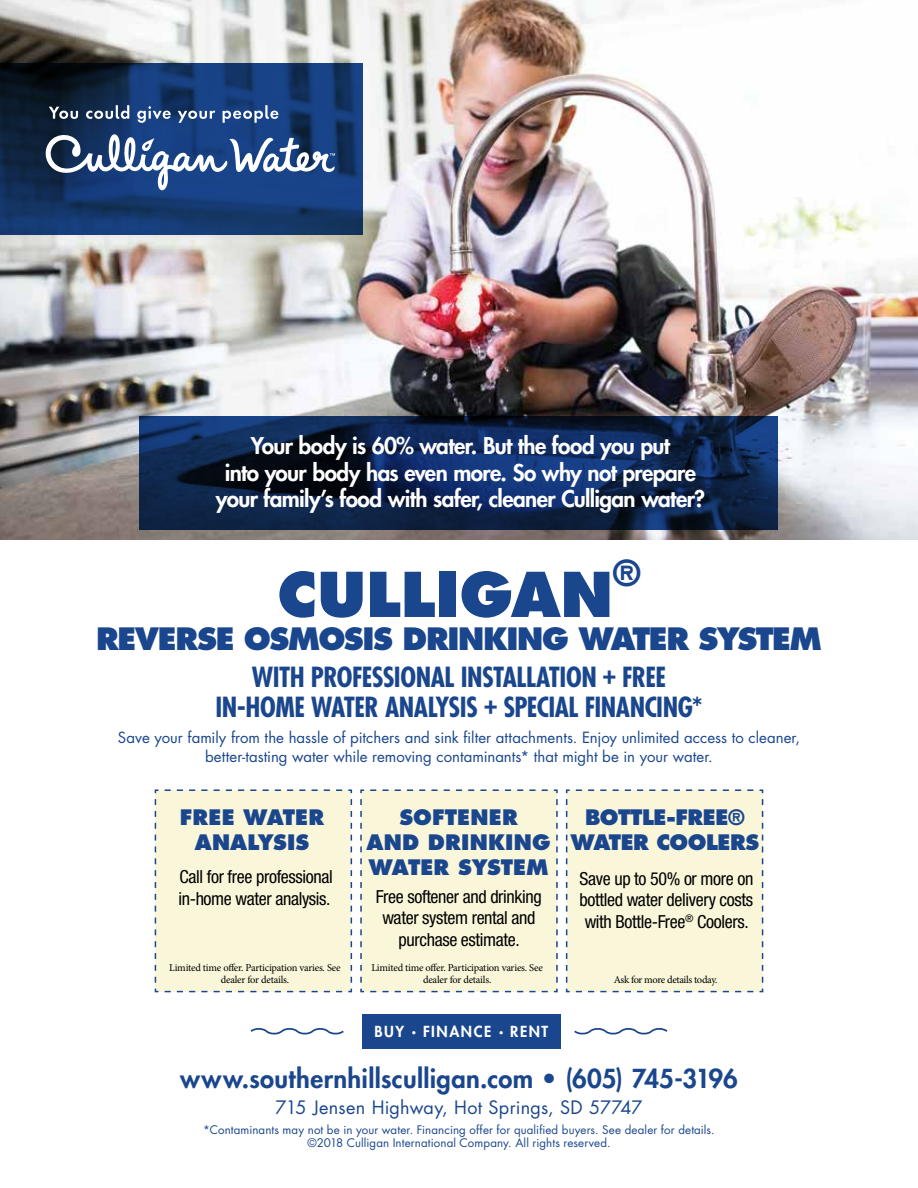
<style>
.page{position:relative;width:918px;height:1188px;background:#fff}
.page>*{position:absolute;margin:0;border:0;box-sizing:border-box;transform-origin:0 0}
.t1{font:800 60px "Futura Std";color:#1a468d}
.t2{font:800 34.95px "Futura Std";color:#1a468d}
.t3{font:800 30px "Futura Std";letter-spacing:-.045em;color:#1a468d}
.t4{font:700 condensed 27px/30px "Futura Std";letter-spacing:-.02em;color:#1a468d;text-align:center}
.t5{font:800 25.5px "Futura Std";letter-spacing:.015em;color:#1a468d}
.t6{font:800 22.5px/26.5px "Futura Std";letter-spacing:-.025em;color:#fff;text-align:center}
.t7{font:800 20.7px/24.9px "Futura Std";color:#1a468d;text-align:center}
.t8{font:800 20.7px/24.9px "Futura Std";letter-spacing:-.025em;color:#1a468d;text-align:center}
.t9{font:condensed 18px/21.6px "Helvetica Neue LT Std";letter-spacing:-.02em;color:#000}
.t10{font:18px "Futura Std";letter-spacing:.01em;color:#1a468d}
.t11{font:15px/19.5px "Futura Std";color:#1a468d;text-align:center}
.t12{font:800 14.85px "Futura Std";letter-spacing:.1em;color:#fff}
.t13{font:11.55px/13.8px "Futura Std";letter-spacing:.01em;color:#1a468d;text-align:center}
.t14{font:10.5px/12.6px "Minion Pro";letter-spacing:-.02em;color:#000;text-align:center}
.s1{font-size:8.7px}
</style>
<div class="page">
<img style="left:0;top:0;width:918px;height:540px">
<svg style="left:140px;top:416px;width:638px;height:114px"></svg>
<svg style="left:0;top:63px;width:363px;height:172px"></svg>
<svg style="left:46px;top:131px;width:289px;height:59px"></svg>
<svg style="left:49px;top:105px;width:229px;height:18px"></svg>
<div style="left:362px;top:1014px;width:199px;height:34px;background:#1a468d"></div>
<svg style="left:250px;top:1028px;width:94px;height:7px"></svg>
<svg style="left:574px;top:1028px;width:94px;height:7px"></svg>
<div style="left:154px;top:789px;width:199px;height:204px;background:#faf6da"></div>
<div style="left:565px;top:789px;width:199px;height:204px;background:#faf6da"></div>
<div style="left:360px;top:789px;width:198px;height:204px;background:#faf6da"></div>
<p class="t6" style="left:216px;top:433px;width:490px">Your body is 60% water. But the food you put<br>into your body has even more. So why not prepare your family’s food with safer, cleaner Culligan water?</p>
<h1 class="t1" style="left:277px;top:556px;width:337px">CULLIGAN</h1>
<h2 class="t2" style="left:613px;top:551px;width:29px">®</h2>
<h3 class="t3" style="left:96px;top:620px;width:727px">REVERSE OSMOSIS DRINKING WATER SYSTEM</h3>
<h3 class="t4" style="left:216px;top:662px;width:488px">WITH PROFESSIONAL INSTALLATION + FREE<br>IN-HOME WATER ANALYSIS + SPECIAL FINANCING*</h3>
<p class="t11" style="left:118px;top:728px;width:684px">Save your family from the hassle of pitchers and sink filter attachments. Enjoy unlimited access to cleaner, better-tasting water while removing contaminants* that might be in your water.</p>
<p class="t7" style="left:180px;top:805px;width:146px">FREE WATER<br>ANALYSIS</p>
<p class="t9" style="left:178px;top:866px;width:156px">Call for free professional in-home water analysis.</p>
<p class="t14" style="left:169px;top:961px;width:173px">Limited time offer. Participation varies. See dealer for details.</p>
<p class="t7" style="left:367px;top:805px;width:186px">SOFTENER<br>AND DRINKING<br>WATER SYSTEM</p>
<p class="t9" style="left:376px;top:885px;width:167px;text-align:center">Free softener and drinking water system rental and purchase estimate.</p>
<p class="t14" style="left:371px;top:961px;width:173px">Limited time offer. Participation varies. See dealer for details.</p>
<p class="t12" style="left:375px;top:1023px;width:175px">BUY <span class="s1">•</span> FINANCE <span class="s1">•</span> RENT</p>
<p class="t8" style="left:571px;top:805px;width:190px">BOTTLE-FREE®<br>WATER COOLERS</p>
<p class="t9" style="left:579px;top:867px;width:175px;text-align:justify">Save up to 50% or more on bottled water delivery costs with Bottle-Free<sup>®</sup> Coolers.</p>
<p class="t14" style="left:614px;top:974px;width:105px">Ask for more details today.</p>
<h3 class="t5" style="left:180px;top:1062px;width:559px">www.southernhillsculligan.com • (605) 745-3196</h3>
<p class="t10" style="left:275px;top:1095px;width:369px">715 Jensen Highway, Hot Springs, SD 57747</p>
<p class="t13" style="left:203px;top:1123px;width:513px">*Contaminants may not be in your water. Financing offer for qualified buyers. See dealer for details. ©2018 Culligan International Company. All rights reserved.</p>
</div>
